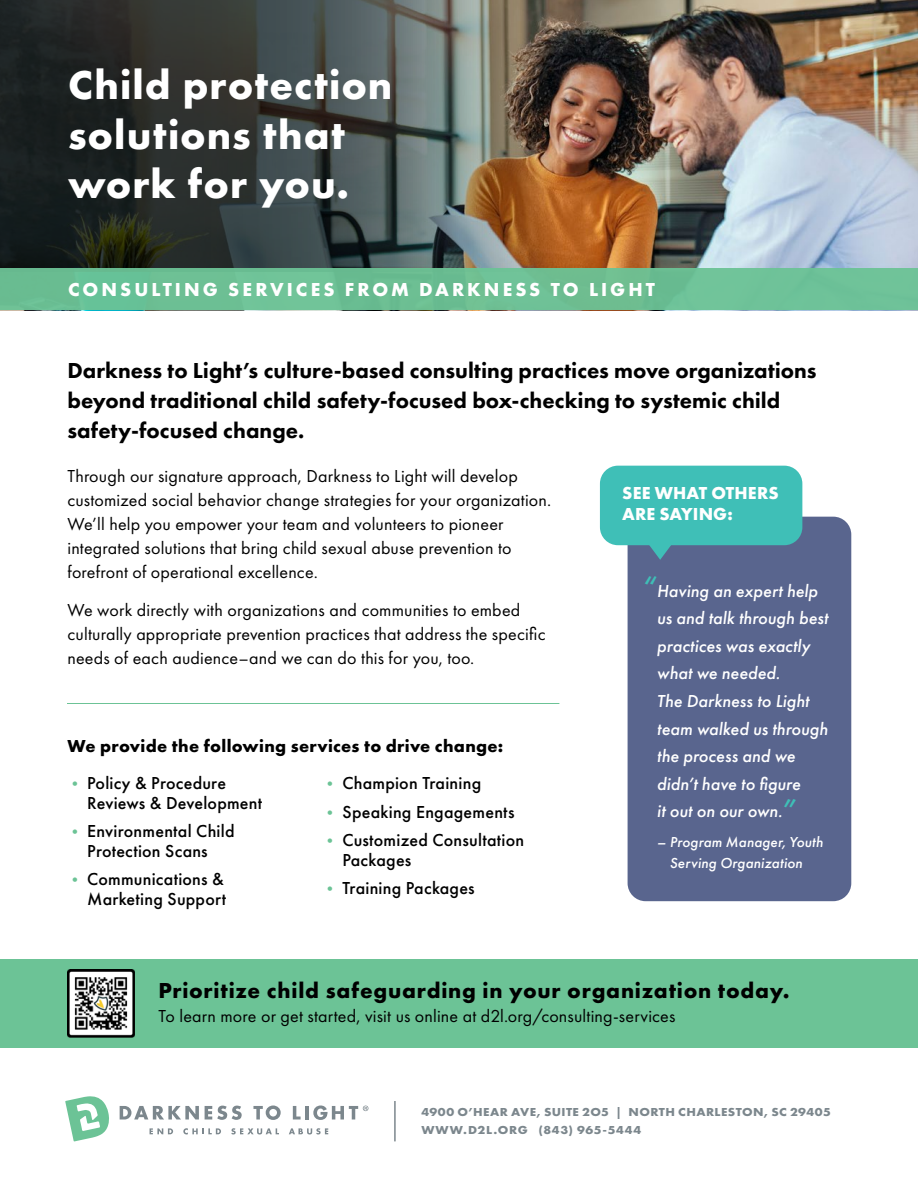
<style>
.page{position:relative;width:918px;height:1188px;background:#fff}
.page>*{position:absolute;margin:0;border:0;box-sizing:border-box;transform-origin:0 0}
.t1{font:700 42px/49.5px "Futura PT";letter-spacing:.025em;color:#fff}
.t2{font:800 22.5px/30px "Futura PT";color:#000}
.t3{font:700 22.5px "Futura PT";letter-spacing:.035em;color:#000}
.t4{font:700 19.5px "Futura PT";letter-spacing:.155em;color:#fff}
.t5{font:18px/24px "Futura PT";letter-spacing:.01em;color:#000}
.t6{font:500 18px/19.5px "Futura PT";letter-spacing:.01em;color:#000}
.t7{font:italic 500 18px/27.6px "Futura PT";color:#fff}
.t8{font:700 18px "Futura PT";letter-spacing:.015em;color:#000}
.t9{font:700 18px/21px "Futura PT";letter-spacing:.005em;color:#fff}
.t10{font:italic 500 15px/21px "Futura PT";letter-spacing:.01em;color:#fff;text-align:center}
.t11{font:700 12px/18px "Futura PT";letter-spacing:.035em;color:#7c878d;scale:1.08 1}
.s1{font-size:30px;color:#3fbfb7}
.s2{font-size:15.75px;color:#6cc396}
</style>
<div class="page">
<img style="left:561px;top:0;width:357px;height:269px">
<img style="left:459px;top:0;width:102px;height:269px">
<svg style="left:0;top:0;width:459px;height:269px;background:#363e3d"></svg>
<div style="left:0;top:959px;width:918px;height:89px;background:#6cc396"></div>
<img style="left:68px;top:970px;width:66px;height:68px">
<div style="left:0;top:269px;width:918px;height:41px;background:#6cc396"></div>
<svg style="left:65px;top:1096px;width:44px;height:46px"></svg>
<svg style="left:120px;top:1106px;width:79px;height:13px"></svg>
<svg style="left:205px;top:1106px;width:37px;height:14px"></svg>
<svg style="left:253px;top:1106px;width:28px;height:14px"></svg>
<svg style="left:293px;top:1106px;width:75px;height:14px"></svg>
<svg style="left:150px;top:1128px;width:23px;height:6px"></svg>
<svg style="left:183px;top:1128px;width:38px;height:6px"></svg>
<svg style="left:231px;top:1128px;width:48px;height:6px"></svg>
<svg style="left:289px;top:1128px;width:39px;height:6px"></svg>
<hr style="left:394px;top:1101px;width:2px;height:40px;background:#7c878d">
<div style="left:628px;top:517px;width:223px;height:384px;background:#59658e;border-radius:18px"></div>
<div style="left:600px;top:466px;width:202px;height:79px;background:#3fbfb7;border-radius:18px"></div>
<svg style="left:638px;top:545px;width:44px;height:15px"></svg>
<hr style="left:67px;top:703px;width:492px;height:1px;background:#6cc396">
<h1 class="t1" style="left:68px;top:59px;width:326px">Child protection solutions that work for you.</h1>
<p class="t4" style="left:68px;top:277px;width:588px">CONSULTING SERVICES FROM DARKNESS TO LIGHT</p>
<p class="t2" style="left:68px;top:355px;width:751px">Darkness to Light’s culture-based consulting practices move organizations beyond traditional child safety-focused box-checking to systemic child safety-focused change.</p>
<p class="t5" style="left:68px;top:464px;width:485px">Through our signature approach, Darkness to Light will develop customized social behavior change strategies for your organization.<br>We’ll help you empower your team and volunteers to pioneer integrated solutions that bring child sexual abuse prevention to forefront of operational excellence.</p>
<p class="t5" style="left:68px;top:598px;width:480px">We work directly with organizations and communities to embed culturally appropriate prevention practices that address the specific needs of each audience–and we can do this for you, too.</p>
<p class="t9" style="left:622px;top:482px;width:158px">SEE WHAT OTHERS<br>ARE SAYING:</p>
<p class="t7" style="left:657px;top:577px;width:173px;text-indent:-15px"><span class="s1">“</span>Having an expert help us and talk through best practices was exactly what we needed.<br>The Darkness to Light team walked us through the process and we didn’t have to figure<br>it out on our own.<span class="s1">”</span></p>
<p class="t10" style="left:657px;top:832px;width:168px">– Program Manager, Youth<br>Serving Organization</p>
<p class="t8" style="left:68px;top:734px;width:437px">We provide the following services to drive change:</p>
<p class="t6" style="left:87px;top:773px;width:176px;text-indent:-20px"><span class="s2">•</span> Policy &amp; Procedure<br>Reviews &amp; Development</p>
<p class="t6" style="left:67px;top:821px;width:169px;text-align:center"><span class="s2">•</span> Environmental Child<br>Protection Scans</p>
<p class="t6" style="left:67px;top:869px;width:161px;text-align:right"><span class="s2">•</span> Communications &amp;<br>Marketing Support</p>
<p class="t6" style="left:322px;top:773px;width:161px"><span class="s2">•</span> Champion Training</p>
<p class="t6" style="left:322px;top:802px;width:194px"><span class="s2">•</span> Speaking Engagements</p>
<p class="t6" style="left:342px;top:830px;width:183px;text-indent:-20px"><span class="s2">•</span> Customized Consultation<br>Packages</p>
<p class="t6" style="left:322px;top:878px;width:154px"><span class="s2">•</span> Training Packages</p>
<p class="t3" style="left:158px;top:976px;width:633px">Prioritize child safeguarding in your organization today.</p>
<p class="t5" style="left:158px;top:1004px;width:519px">To learn more or get started, visit us online at d2l.org/consulting-services</p>
<p class="t11" style="left:421px;top:1102px;width:381px">4900 O’HEAR AVE, SUITE 2O5 | NORTH CHARLESTON, SC 29405<br>WWW.D2L.ORG (843) 965-5444</p>
</div>
